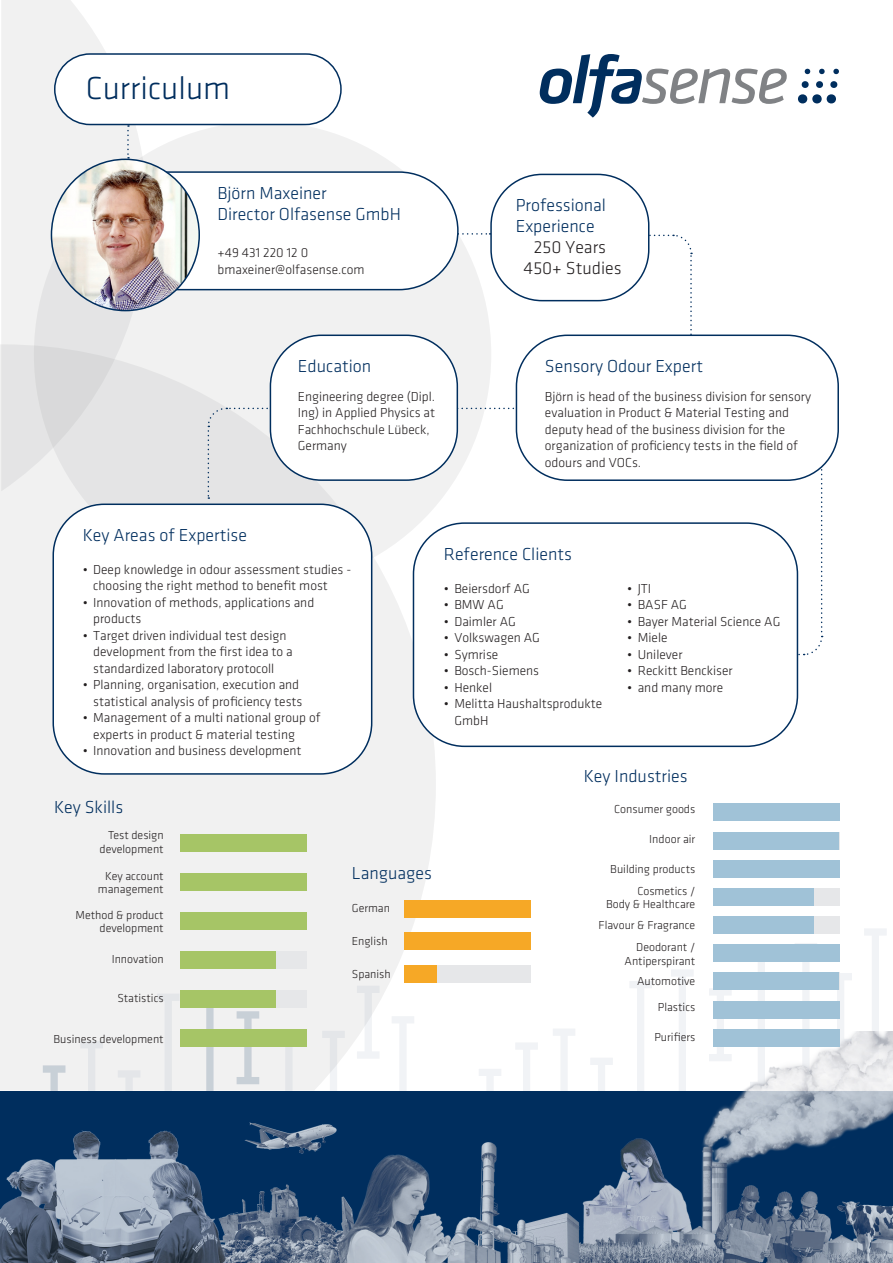
<style>
.page{position:relative;width:893px;height:1263px;background:#fff}
.page>*{position:absolute;margin:0;border:0;box-sizing:border-box;transform-origin:0 0}
.H0{font:300 33px "Klavika";color:#002e5e}
.t1{font:300 18px "Klavika";color:#002e5e}
.t2{font:300 18px "Klavika";color:#231f20}
.t3{font:300 13.5px/16.5px "Klavika";color:#231f20}
.Einf__Abs__Kopie{font:300 12px/13.5px "Klavika Basic";color:#231f20;text-align:right}
.skills{font:300 12px "Klavika";color:#231f20}
</style>
<div class="page">
<svg style="left:709px;top:989px;width:23px;height:40px"></svg>
<svg style="left:829px;top:973px;width:23px;height:59px"></svg>
<svg style="left:750px;top:962px;width:23px;height:67px"></svg>
<svg style="left:553px;top:1029px;width:22px;height:3px"></svg>
<svg style="left:630px;top:981px;width:22px;height:51px"></svg>
<svg style="left:671px;top:970px;width:22px;height:62px"></svg>
<svg style="left:795px;top:943px;width:22px;height:86px"></svg>
<svg style="left:864px;top:929px;width:23px;height:103px"></svg>
<svg style="left:830px;top:81px;width:8px;height:7px"></svg>
<svg style="left:804px;top:68px;width:6px;height:6px"></svg>
<svg style="left:801px;top:81px;width:8px;height:7px"></svg>
<svg style="left:798px;top:94px;width:38px;height:10px"></svg>
<svg style="left:819px;top:68px;width:6px;height:6px"></svg>
<svg style="left:816px;top:81px;width:7px;height:7px"></svg>
<svg style="left:833px;top:68px;width:6px;height:6px"></svg>
<svg style="left:540px;top:54px;width:247px;height:64px"></svg>
<img style="left:0;top:1032px;width:893px;height:231px">
<svg style="left:1px;top:0;width:146px;height:344px;fill:#f1f1f1"></svg>
<div style="left:34px;top:122px;width:457px;height:465px;background:linear-gradient(to right,#e9e8e9,#f0f1f1);border-radius:50%"></div>
<svg style="left:0;top:344px;width:436px;height:746px;fill:#f1f1f1"></svg>
<svg style="left:762px;top:466px;width:61px;height:190px"></svg>
<svg style="left:601px;top:234px;width:91px;height:101px"></svg>
<svg style="left:462px;top:233px;width:28px;height:2px"></svg>
<svg style="left:207px;top:407px;width:330px;height:92px"></svg>
<div style="left:55px;top:54px;width:286px;height:71px;background:#fff;border-radius:35px"></div>
<div style="left:54px;top:53px;width:288px;height:72px;border:2px solid #002e5e;border-radius:35px"></div>
<div style="left:74px;top:172px;width:384px;height:118px;background:#fff;border-radius:59px"></div>
<div style="left:73px;top:171px;width:386px;height:119px;border:2px solid #002e5e;border-radius:59px"></div>
<div style="left:491px;top:174px;width:158px;height:127px;background:#fff;border-radius:51px"></div>
<div style="left:490px;top:174px;width:159px;height:127px;border:2px solid #002e5e;border-radius:51px"></div>
<div style="left:53px;top:504px;width:319px;height:270px;background:#fff;border-radius:51px"></div>
<div style="left:52px;top:503px;width:320px;height:272px;border:2px solid #002e5e;border-radius:51px"></div>
<div style="left:413px;top:523px;width:384px;height:223px;background:#fff;border-radius:51px"></div>
<div style="left:413px;top:522px;width:385px;height:225px;border:2px solid #002e5e;border-radius:51px"></div>
<div style="left:270px;top:335px;width:187px;height:145px;background:#fff;border-radius:51px"></div>
<div style="left:270px;top:335px;width:188px;height:146px;border:2px solid #002e5e;border-radius:51px"></div>
<div style="left:516px;top:335px;width:322px;height:145px;background:#fff;border-radius:51px"></div>
<div style="left:516px;top:335px;width:323px;height:146px;border:2px solid #002e5e;border-radius:51px"></div>
<div style="left:713px;top:804px;width:127px;height:17px;background:#a0c2d7"></div>
<div style="left:713px;top:832px;width:126px;height:17px;background:#a0c2d7"></div>
<div style="left:713px;top:860px;width:127px;height:17px;background:#a0c2d7"></div>
<div style="left:713px;top:888px;width:127px;height:17px;background:#e6e7e9"></div>
<div style="left:713px;top:888px;width:101px;height:17px;background:#a0c2d7"></div>
<div style="left:404px;top:900px;width:127px;height:17px;background:#f6a826"></div>
<div style="left:404px;top:933px;width:127px;height:17px;background:#f6a826"></div>
<div style="left:404px;top:966px;width:127px;height:17px;background:#e6e7e9"></div>
<div style="left:404px;top:966px;width:32px;height:17px;background:#f6a826"></div>
<div style="left:180px;top:835px;width:127px;height:17px;background:#a6c566"></div>
<div style="left:180px;top:873px;width:127px;height:17px;background:#a6c566"></div>
<div style="left:180px;top:912px;width:127px;height:17px;background:#a6c566"></div>
<div style="left:180px;top:951px;width:127px;height:17px;background:#e6e7e9"></div>
<div style="left:180px;top:951px;width:95px;height:17px;background:#a6c566"></div>
<img style="left:51px;top:159px;width:148px;height:152px">
<svg style="left:127px;top:125px;width:2px;height:34px"></svg>
<div style="left:713px;top:945px;width:127px;height:17px;background:#a0c2d7"></div>
<div style="left:713px;top:973px;width:126px;height:17px;background:#a0c2d7"></div>
<div style="left:713px;top:1001px;width:127px;height:17px;background:#a0c2d7"></div>
<div style="left:713px;top:1029px;width:127px;height:17px;background:#a0c2d7"></div>
<div style="left:180px;top:990px;width:127px;height:17px;background:#e6e7e9"></div>
<div style="left:180px;top:990px;width:95px;height:17px;background:#a6c566"></div>
<div style="left:180px;top:1029px;width:127px;height:17px;background:#a6c566"></div>
<div style="left:713px;top:916px;width:127px;height:17px;background:#e6e7e9"></div>
<div style="left:713px;top:916px;width:101px;height:17px;background:#a0c2d7"></div>
<p class="H0" style="left:86px;top:71px;width:146px">Curriculum</p>
<h2 class="t1" style="left:218px;top:184px;width:111px">Björn Maxeiner</h2>
<h2 class="t1" style="left:218px;top:205px;width:185px">Director Olfasense GmbH</h2>
<h2 class="t3" style="left:218px;top:245px;width:149px">+49 431 220 12 0 bmaxeiner@olfasense.com</h2>
<h2 class="t1" style="left:516px;top:195px;width:92px">Professional</h2>
<h2 class="t1" style="left:516px;top:216px;width:80px">Experience</h2>
<h2 class="t2" style="left:534px;top:237px;width:74px">250 Years</h2>
<h2 class="t2" style="left:524px;top:258px;width:99px">450+ Studies</h2>
<h2 class="t1" style="left:298px;top:357px;width:75px">Education</h2>
<p class="t3" style="left:298px;top:388px;width:139px">Engineering degree (Dipl.<br>Ing) in Applied Physics at<br>Fachhochschule Lübeck,<br>Germany</p>
<h2 class="t1" style="left:545px;top:357px;width:160px">Sensory Odour Expert</h2>
<p class="t3" style="left:545px;top:388px;width:268px">Björn is head of the business division for sensory evaluation in Product &amp; Material Testing and deputy head of the business division for the organization of proficiency tests in the field of odours and VOCs.</p>
<h2 class="t1" style="left:83px;top:525px;width:166px">Key Areas of Expertise</h2>
<p class="t3" style="left:93px;top:561px;width:260px;text-indent:-10px">• Deep knowledge in odour assessment studies - choosing the right method to benefit most</p>
<p class="t3" style="left:93px;top:594px;width:223px;text-indent:-10px">• Innovation of methods, applications and products</p>
<p class="t3" style="left:93px;top:627px;width:201px;text-indent:-10px">• Target driven individual test design development from the first idea to a standardized laboratory protocoll</p>
<p class="t3" style="left:83px;top:677px;width:221px;text-align:right">• Planning, organisation, execution and statistical analysis of proficiency tests</p>
<p class="t3" style="left:93px;top:710px;width:229px;text-indent:-10px">• Management of a multi national group of experts in product &amp; material testing</p>
<p class="t3" style="left:83px;top:743px;width:220px">• Innovation and business development</p>
<h2 class="t1" style="left:54px;top:798px;width:71px">Key Skills</h2>
<h2 class="t1" style="left:444px;top:544px;width:130px">Reference Clients</h2>
<p class="t3" style="left:444px;top:580px;width:87px">• Beiersdorf AG</p>
<p class="t3" style="left:444px;top:597px;width:61px">• BMW AG</p>
<p class="t3" style="left:444px;top:613px;width:73px">• Daimler AG</p>
<p class="t3" style="left:444px;top:630px;width:98px">• Volkswagen AG</p>
<p class="t3" style="left:444px;top:646px;width:56px">• Symrise</p>
<p class="t3" style="left:444px;top:663px;width:97px">• Bosch-Siemens</p>
<p class="t3" style="left:444px;top:679px;width:50px">• Henkel</p>
<p class="t3" style="left:454px;top:696px;width:149px;text-indent:-10px">• Melitta Haushaltsprodukte<br>GmbH</p>
<p class="t3" style="left:627px;top:580px;width:26px">• JTI</p>
<p class="t3" style="left:627px;top:597px;width:61px">• BASF AG</p>
<p class="t3" style="left:627px;top:613px;width:155px">• Bayer Material Science AG</p>
<p class="t3" style="left:627px;top:630px;width:42px">• Miele</p>
<p class="t3" style="left:627px;top:646px;width:57px">• Unilever</p>
<p class="t3" style="left:627px;top:663px;width:107px">• Reckitt Benckiser</p>
<p class="t3" style="left:627px;top:679px;width:98px">• and many more</p>
<h2 class="t1" style="left:584px;top:767px;width:105px">Key Industries</h2>
<p class="skills" style="left:614px;top:803px;width:83px">Consumer goods</p>
<p class="Einf__Abs__Kopie" style="left:100px;top:828px;width:66px">Test design development</p>
<p class="Einf__Abs__Kopie" style="left:649px;top:832px;width:48px">Indoor air</p>
<p class="Einf__Abs__Kopie" style="left:98px;top:869px;width:67px">Key account management</p>
<p class="Einf__Abs__Kopie" style="left:75px;top:908px;width:90px">Method &amp; product development</p>
<p class="Einf__Abs__Kopie" style="left:112px;top:952px;width:54px">Innovation</p>
<p class="Einf__Abs__Kopie" style="left:117px;top:991px;width:48px">Statistics</p>
<p class="Einf__Abs__Kopie" style="left:54px;top:1032px;width:112px">Business development</p>
<h2 class="t1" style="left:352px;top:863px;width:82px">Languages</h2>
<p class="skills" style="left:352px;top:902px;width:40px">German</p>
<p class="skills" style="left:352px;top:935px;width:37px">English</p>
<p class="skills" style="left:352px;top:968px;width:40px">Spanish</p>
<p class="Einf__Abs__Kopie" style="left:610px;top:862px;width:87px">Building products</p>
<p class="Einf__Abs__Kopie" style="left:606px;top:884px;width:91px">Cosmetics /<br>Body &amp; Healthcare</p>
<p class="Einf__Abs__Kopie" style="left:625px;top:940px;width:72px">Deodorant /<br>Antiperspirant</p>
<p class="Einf__Abs__Kopie" style="left:599px;top:918px;width:98px">Flavour &amp; Fragrance</p>
<p class="Einf__Abs__Kopie" style="left:637px;top:974px;width:60px">Automotive</p>
<p class="skills" style="left:658px;top:1001px;width:39px">Plastics</p>
<p class="Einf__Abs__Kopie" style="left:654px;top:1030px;width:42px">Purifiers</p>
</div>
